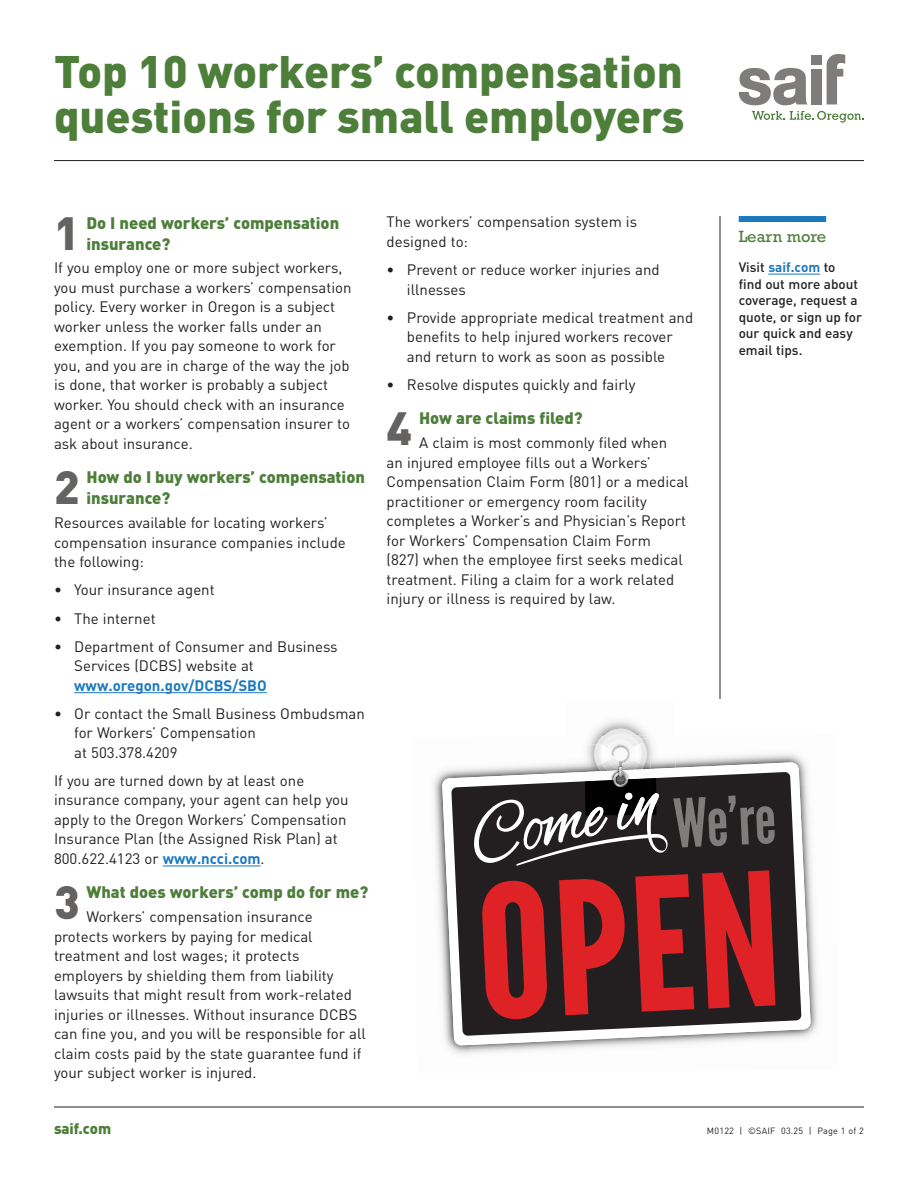
<style>
.page{position:relative;width:918px;height:1188px;background:#fff}
.page>*{position:absolute;margin:0;border:0;box-sizing:border-box;transform-origin:0 0}
.Subhead{font:900 46.05px "DINOT";color:#646362}
.Main_headline{font:900 45px/45px "DINOT";color:#4d7e3a}
.Subhead-2{font:900 16.5px/21px "DINOT";color:#4d7e3a}
.Sidebar_header{font:16.5px "Rockwell Std";color:#4d7e3a}
.Body_text{font:15px/19.5px "DINOT";color:#231f20}
.Body_text-2{font:900 15px "DINOT";color:#4d7e3a}
.Sidebar_body_copy{font:500 13.5px/16.5px "DINOT";color:#231f20}
.Body_text-3{font:9px "DINOT";letter-spacing:.025em;color:#231f20}
.s1{font-weight:700;color:#1b79bf}
</style>
<div class="page">
<hr style="left:54px;top:1107px;width:810px;height:1px;background:#231f20">
<div style="left:739px;top:216px;width:87px;height:6px;background:#1b79bf"></div>
<hr style="left:768px;top:274px;width:52px;height:1px;background:#1b79bf">
<hr style="left:54px;top:160px;width:810px;height:1px;background:#231f20">
<hr style="left:720px;top:216px;width:1px;height:483px;background:#231f20">
<hr style="left:74px;top:692px;width:193px;height:1px;background:#1b79bf">
<hr style="left:163px;top:866px;width:98px;height:1px;background:#1b79bf">
<div style="left:811px;top:69px;width:11px;height:35px;background:#7e7d7b"></div>
<div style="left:811px;top:56px;width:11px;height:9px;background:#7e7d7b"></div>
<svg style="left:739px;top:68px;width:69px;height:37px"></svg>
<svg style="left:827px;top:54px;width:18px;height:50px"></svg>
<svg style="left:752px;top:111px;width:112px;height:12px"></svg>
<img style="left:601px;top:728px;width:38px;height:8px">
<img style="left:610px;top:733px;width:21px;height:3px">
<img style="left:433px;top:760px;width:133px;height:29px">
<img style="left:433px;top:789px;width:36px;height:265px">
<img style="left:811px;top:785px;width:7px;height:250px">
<img style="left:599px;top:736px;width:43px;height:2px">
<img style="left:606px;top:736px;width:29px;height:2px">
<svg style="left:442px;top:762px;width:369px;height:284px"></svg>
<svg style="left:451px;top:772px;width:350px;height:264px;fill:#231f20"></svg>
<img style="left:585px;top:744px;width:71px;height:25px">
<img style="left:585px;top:769px;width:71px;height:9px">
<img style="left:585px;top:778px;width:71px;height:14px">
<img style="left:591px;top:738px;width:59px;height:31px">
<img style="left:596px;top:739px;width:49px;height:5px">
<img style="left:602px;top:739px;width:37px;height:5px">
<img style="left:609px;top:739px;width:22px;height:5px">
<img style="left:594px;top:744px;width:53px;height:25px">
<img style="left:607px;top:744px;width:27px;height:25px">
<img style="left:595px;top:744px;width:7px;height:21px">
<img style="left:599px;top:745px;width:8px;height:19px">
<img style="left:606px;top:747px;width:28px;height:14px">
<img style="left:639px;top:744px;width:7px;height:21px">
<img style="left:634px;top:744px;width:8px;height:19px">
<img style="left:591px;top:769px;width:60px;height:9px">
<img style="left:591px;top:778px;width:60px;height:14px">
<svg style="left:473px;top:792px;width:302px;height:229px;background:#6f2c2e"></svg>
<img style="left:622px;top:797px;width:29px;height:8px">
<img style="left:613px;top:786px;width:15px;height:1px">
<svg style="left:611px;top:744px;width:20px;height:42px"></svg>
<p class="Main_headline" style="left:54px;top:48px;width:632px">Top 10 workers’ compensation questions for small employers</p>
<p class="Subhead" style="left:54px;top:202px;width:27px">1</p>
<p class="Subhead-2" style="left:86px;top:211px;width:254px">Do I need workers’ compensation insurance?</p>
<p class="Body_text" style="left:54px;top:258px;width:299px">If you employ one or more subject workers, you must purchase a workers’ compensation policy. Every worker in Oregon is a subject worker unless the worker falls under an exemption. If you pay someone to work for you, and you are in charge of the way the job is done, that worker is probably a subject worker. You should check with an insurance agent or a workers’ compensation insurer to ask about insurance.</p>
<p class="Subhead" style="left:54px;top:456px;width:27px">2</p>
<p class="Subhead-2" style="left:86px;top:466px;width:280px">How do I buy workers’ compensation insurance?</p>
<p class="Body_text" style="left:54px;top:512px;width:293px">Resources available for locating workers’ compensation insurance companies include the following:</p>
<p class="Body_text" style="left:54px;top:580px;width:162px">• Your insurance agent</p>
<p class="Body_text" style="left:54px;top:608px;width:103px">• The internet</p>
<p class="Body_text" style="left:74px;top:636px;width:265px;text-indent:-20px">• Department of Consumer and Business<br>Services (DCBS) website at <span class="s1">www.oregon.gov/DCBS/SBO</span></p>
<p class="Body_text" style="left:74px;top:703px;width:292px;text-indent:-20px">• Or contact the Small Business Ombudsman for Workers’ Compensation<br>at 503.378.4209</p>
<p class="Body_text" style="left:54px;top:770px;width:296px">If you are turned down by at least one insurance company, your agent can help you apply to the Oregon Workers’ Compensation Insurance Plan (the Assigned Risk Plan) at 800.622.4123 or <span class="s1">www.ncci.com</span>.</p>
<p class="Subhead" style="left:54px;top:872px;width:27px">3</p>
<p class="Subhead-2" style="left:86px;top:881px;width:283px">What does workers’ comp do for me?</p>
<p class="Body_text" style="left:54px;top:906px;width:314px;text-indent:32px">Workers’ compensation insurance protects workers by paying for medical treatment and lost wages; it protects employers by shielding them from liability lawsuits that might result from work-related injuries or illnesses. Without insurance DCBS can fine you, and you will be responsible for all claim costs paid by the state guarantee fund if your subject worker is injured.</p>
<p class="Body_text" style="left:387px;top:212px;width:252px">The workers’ compensation system is designed to:</p>
<p class="Body_text" style="left:407px;top:259px;width:254px;text-indent:-20px">• Prevent or reduce worker injuries and illnesses</p>
<p class="Body_text" style="left:387px;top:307px;width:308px;text-align:center">• Provide appropriate medical treatment and benefits to help injured workers recover<br>and return to work as soon as possible</p>
<p class="Body_text" style="left:387px;top:374px;width:250px">• Resolve disputes quickly and fairly</p>
<p class="Subhead" style="left:387px;top:397px;width:27px">4</p>
<p class="Subhead-2" style="left:419px;top:407px;width:165px">How are claims filed?</p>
<p class="Body_text" style="left:387px;top:432px;width:304px;text-indent:32px">A claim is most commonly filed when<br>an injured employee fills out a Workers’ Compensation Claim Form (801) or a medical practitioner or emergency room facility completes a Worker’s and Physician’s Report for Workers’ Compensation Claim Form<br>(827) when the employee first seeks medical treatment. Filing a claim for a work related injury or illness is required by law.</p>
<p class="Sidebar_header" style="left:739px;top:227px;width:89px">Learn more</p>
<p class="Sidebar_body_copy" style="left:739px;top:259px;width:125px">Visit <span class="s1">saif.com</span> to find out more about coverage, request a quote, or sign up for our quick and easy email tips.</p>
<p class="Body_text-2" style="left:54px;top:1118px;width:59px">saif.com</p>
<p class="Body_text-3" style="left:707px;top:1125px;width:159px">M0122 | ©SAIF 03.25 | Page 1 of 2</p>
</div>
